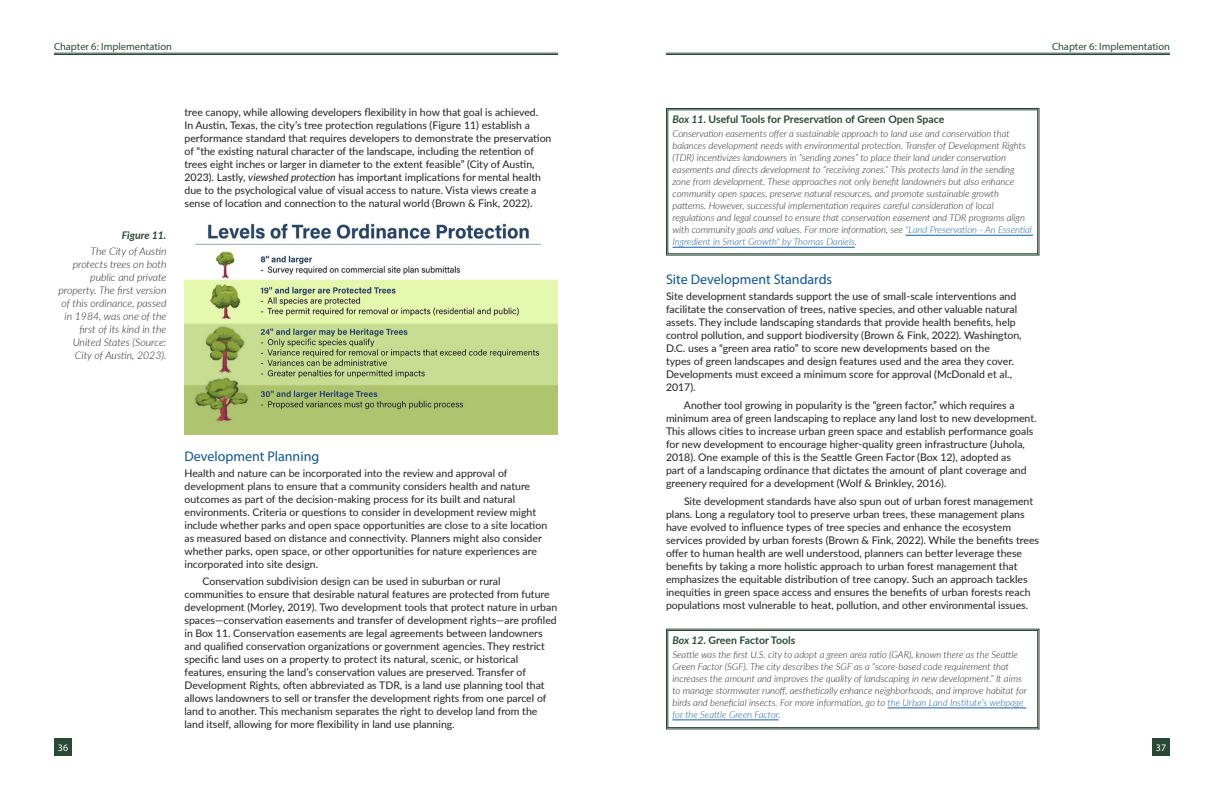
<style>
.page{position:relative;width:1224px;height:792px;background:#fff}
.page>*{position:absolute;margin:0;border:0;box-sizing:border-box;transform-origin:0 0}
.t1{font:14px "Myriad Pro";color:#0b5595}
.t2{font:10.5px/13px "Lato";color:#231f20}
.t3{font:italic 300 10.5px/13px "Lato";color:#231f20;text-align:right}
.t4{font:700 10.5px "Lato";color:#2a4a37}
.t5{font:10.5px "Myriad Pro";color:#2a4a37}
.t6{font:italic 700 10.5px "Lato";color:#274634}
.t7{font:10px "Myriad Pro";color:#fff}
.t8{font:italic 300 9.5px/12px "Lato";color:#231f20}
.s1{font-style:italic}
.s2{color:#175d9e}
</style>
<div class="page">
<div style="left:54px;top:738px;width:18px;height:18px;background:#294936"></div>
<div style="left:1152px;top:738px;width:18px;height:18px;background:#294936"></div>
<hr style="left:54px;top:53px;width:504px;height:1px;background:#294936">
<hr style="left:54px;top:54px;width:504px;height:1px;background:#294936">
<hr style="left:666px;top:53px;width:504px;height:1px;background:#294936">
<hr style="left:666px;top:54px;width:504px;height:1px;background:#294936">
<img style="left:184px;top:223px;width:374px;height:212px">
<svg style="left:666px;top:108px;width:374px;height:148px"></svg>
<div style="left:668px;top:110px;width:370px;height:144px;border:1px solid #274634"></div>
<svg style="left:666px;top:628px;width:374px;height:102px"></svg>
<div style="left:668px;top:630px;width:370px;height:98px;border:1px solid #274634"></div>
<p class="t5" style="left:54px;top:40px;width:119px">Chapter 6: Implementation</p>
<p class="t5" style="left:1052px;top:40px;width:119px">Chapter 6: Implementation</p>
<p class="t6" style="left:122px;top:228px;width:46px">Figure 11.</p>
<p class="t3" style="left:58px;top:245px;width:110px">The City of Austin protects trees on both public and private property. The first version of this ordinance, passed in 1984, was one of the first of its kind in the<br>United States (Source:<br>City of Austin, 2023).</p>
<p class="t2" style="left:184px;top:106px;width:369px">tree canopy, while allowing developers flexibility in how that goal is achieved.<br>In Austin, Texas, the city’s tree protection regulations (Figure 11) establish a performance standard that requires developers to demonstrate the preservation of “the existing natural character of the landscape, including the retention of trees eight inches or larger in diameter to the extent feasible” (City of Austin, 2023). Lastly, <span class="s1">viewshed protection</span> has important implications for mental health due to the psychological value of visual access to nature. Vista views create a sense of location and connection to the natural world (Brown &amp; Fink, 2022).</p>
<p class="t1" style="left:184px;top:448px;width:136px">Development Planning</p>
<p class="t2" style="left:184px;top:466px;width:364px">Health and nature can be incorporated into the review and approval of development plans to ensure that a community considers health and nature outcomes as part of the decision-making process for its built and natural environments. Criteria or questions to consider in development review might include whether parks and open space opportunities are close to a site location as measured based on distance and connectivity. Planners might also consider whether parks, open space, or other opportunities for nature experiences are incorporated into site design.</p>
<p class="t2" style="left:184px;top:574px;width:374px;text-indent:18px">Conservation subdivision design can be used in suburban or rural communities to ensure that desirable natural features are protected from future development (Morley, 2019). Two development tools that protect nature in urban spaces—conservation easements and transfer of development rights—are profiled in Box 11. Conservation easements are legal agreements between landowners and qualified conservation organizations or government agencies. They restrict specific land uses on a property to protect its natural, scenic, or historical features, ensuring the land’s conservation values are preserved. Transfer of Development Rights, often abbreviated as TDR, is a land use planning tool that allows landowners to sell or transfer the development rights from one parcel of land to another. This mechanism separates the right to develop land from the land itself, allowing for more flexibility in land use planning.</p>
<p class="t4" style="left:672px;top:111px;width:273px"><span class="s1">Box 11.</span> Useful Tools for Preservation of Green Open Space</p>
<p class="t8" style="left:672px;top:127px;width:361px">Conservation easements offer a sustainable approach to land use and conservation that balances development needs with environmental protection. Transfer of Development Rights (TDR) incentivizes landowners in “sending zones” to place their land under conservation easements and directs development to “receiving zones.” This protects land in the sending zone from development. These approaches not only benefit landowners but also enhance community open spaces, preserve natural resources, and promote sustainable growth patterns. However, successful implementation requires careful consideration of local regulations and legal counsel to ensure that conservation easement and TDR programs align with community goals and values. For more information, see <span class="s2">"Land Preservation - An Essential Ingredient in Smart Growth" by Thomas Daniels</span>.</p>
<p class="t1" style="left:666px;top:271px;width:168px">Site Development Standards</p>
<p class="t2" style="left:666px;top:290px;width:357px">Site development standards support the use of small-scale interventions and facilitate the conservation of trees, native species, and other valuable natural assets. They include landscaping standards that provide health benefits, help control pollution, and support biodiversity (Brown &amp; Fink, 2022). Washington, D.C. uses a “green area ratio” to score new developments based on the<br>types of green landscapes and design features used and the area they cover.<br>Developments must exceed a minimum score for approval (McDonald et al., 2017).</p>
<p class="t2" style="left:666px;top:399px;width:372px;text-indent:18px">Another tool growing in popularity is the “green factor,” which requires a minimum area of green landscaping to replace any land lost to new development.<br>This allows cities to increase urban green space and establish performance goals for new development to encourage higher-quality green infrastructure (Juhola, 2018). One example of this is the Seattle Green Factor (Box 12), adopted as<br>part of a landscaping ordinance that dictates the amount of plant coverage and greenery required for a development (Wolf &amp; Brinkley, 2016).</p>
<p class="t2" style="left:666px;top:495px;width:375px;text-indent:18px">Site development standards have also spun out of urban forest management plans. Long a regulatory tool to preserve urban trees, these management plans have evolved to influence types of tree species and enhance the ecosystem services provided by urban forests (Brown &amp; Fink, 2022). While the benefits trees offer to human health are well understood, planners can better leverage these benefits by taking a more holistic approach to urban forest management that emphasizes the equitable distribution of tree canopy. Such an approach tackles inequities in green space access and ensures the benefits of urban forests reach populations most vulnerable to heat, pollution, and other environmental issues.</p>
<p class="t4" style="left:672px;top:632px;width:124px"><span class="s1">Box 12.</span> Green Factor Tools</p>
<p class="t8" style="left:672px;top:648px;width:356px">Seattle was the first U.S. city to adopt a green area ratio (GAR), known there as the Seattle Green Factor (SGF). The city describes the SGF as a “score-based code requirement that increases the amount and improves the quality of landscaping in new development.” It aims to manage stormwater runoff, aesthetically enhance neighborhoods, and improve habitat for birds and beneficial insects. For more information, go to <span class="s2">the Urban Land Institute's webpage for the Seattle Green Factor</span>.</p>
<p class="t7" style="left:58px;top:741px;width:12px">36</p>
<p class="t7" style="left:1156px;top:741px;width:12px">37</p>
</div>
